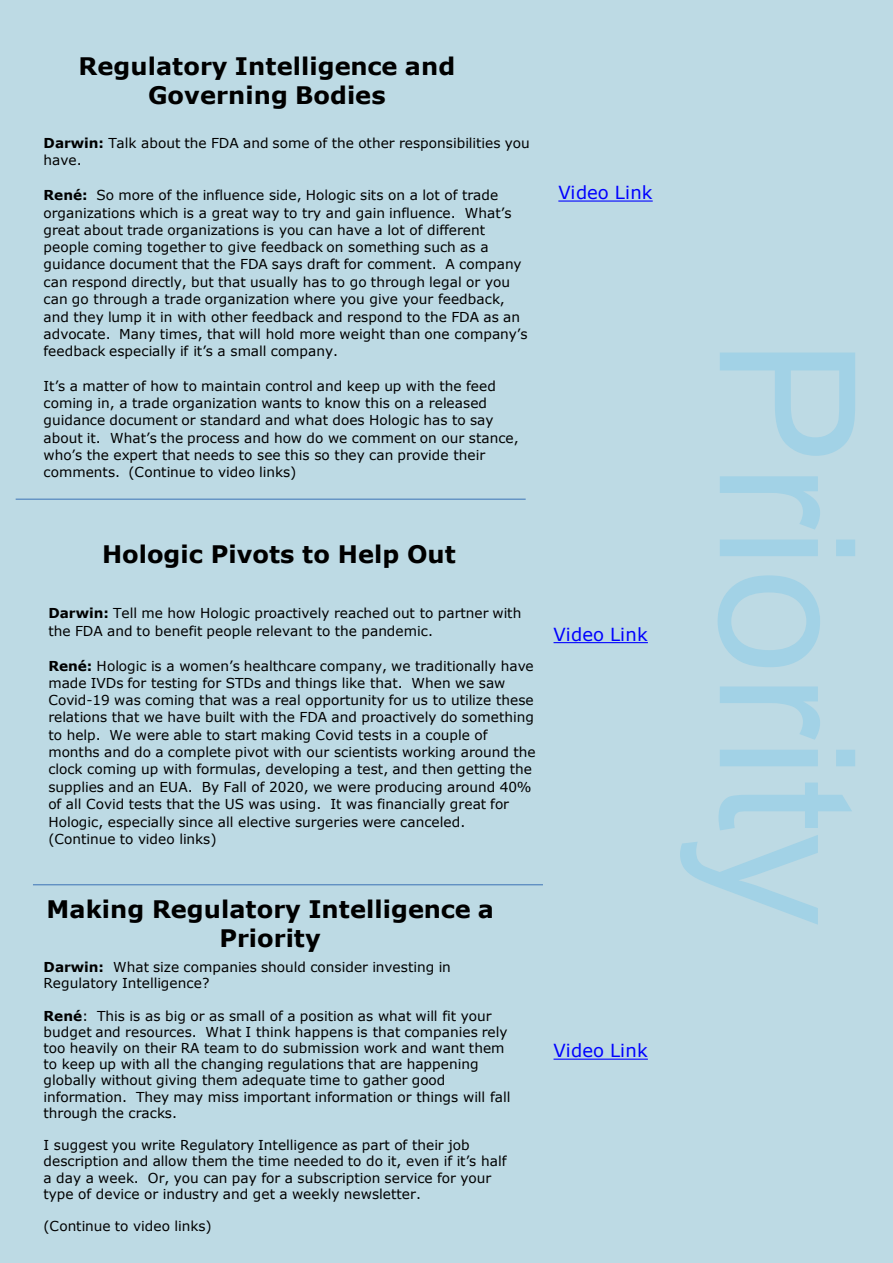
<style>
.page{position:relative;width:893px;height:1263px;background:#fff}
.page>*{position:absolute;margin:0;border:0;box-sizing:border-box;transform-origin:0 0}
.t1{font:189px "Arial";color:#a2d2e6}
.t2{font:700 24.15px/28.8px "Verdana";color:#000;text-align:center}
.t3{font:18px "Verdana";letter-spacing:.005em;color:#00f}
.t4{font:13.65px/17.2px "Verdana";color:#000}
.s1{font-weight:700}
</style>
<div class="page">
<div style="left:0;top:0;width:892px;height:1263px;background:#bddae4"></div>
<svg style="left:558px;top:200px;width:94px;height:2px"></svg>
<svg style="left:553px;top:642px;width:95px;height:1px"></svg>
<svg style="left:553px;top:1059px;width:95px;height:1px"></svg>
<hr style="left:16px;top:499px;width:509px;height:1px;background:#4a7ebb">
<hr style="left:33px;top:884px;width:510px;height:1px;background:#4a7ebb">
<p class="t2" style="left:79px;top:51px;width:378px">Regulatory Intelligence and<br>Governing Bodies</p>
<p class="t4" style="left:43px;top:134px;width:488px"><span class="s1">Darwin:</span> Talk about the FDA and some of the other responsibilities you have.</p>
<p class="t4" style="left:43px;top:186px;width:485px"><span class="s1">René:</span> So more of the influence side, Hologic sits on a lot of trade organizations which is a great way to try and gain influence. What’s great about trade organizations is you can have a lot of different people coming together to give feedback on something such as a guidance document that the FDA says draft for comment. A company can respond directly, but that usually has to go through legal or you can go through a trade organization where you give your feedback, and they lump it in with other feedback and respond to the FDA as an advocate. Many times, that will hold more weight than one company’s feedback especially if it’s a small company.</p>
<p class="t4" style="left:43px;top:377px;width:477px">It’s a matter of how to maintain control and keep up with the feed coming in, a trade organization wants to know this on a released guidance document or standard and what does Hologic has to say about it. What’s the process and how do we comment on our stance, who’s the expert that needs to see this so they can provide their comments. (Continue to video links)</p>
<p class="t3" style="left:558px;top:180px;width:96px">Video Link</p>
<p class="t2" style="left:102px;top:540px;width:355px">Hologic Pivots to Help Out</p>
<p class="t4" style="left:48px;top:605px;width:474px"><span class="s1">Darwin:</span> Tell me how Hologic proactively reached out to partner with the FDA and to benefit people relevant to the pandemic.</p>
<p class="t4" style="left:48px;top:657px;width:489px"><span class="s1">René:</span> Hologic is a women’s healthcare company, we traditionally have made IVDs for testing for STDs and things like that. When we saw Covid-19 was coming that was a real opportunity for us to utilize these relations that we have built with the FDA and proactively do something to help. We were able to start making Covid tests in a couple of months and do a complete pivot with our scientists working around the clock coming up with formulas, developing a test, and then getting the supplies and an EUA. By Fall of 2020, we were producing around 40% of all Covid tests that the US was using. It was financially great for Hologic, especially since all elective surgeries were canceled. (Continue to video links)</p>
<p class="t3" style="left:553px;top:622px;width:96px">Video Link</p>
<p class="t2" style="left:46px;top:895px;width:449px">Making Regulatory Intelligence a<br>Priority</p>
<p class="t4" style="left:43px;top:959px;width:409px;line-height:16.2px"><span class="s1">Darwin:</span> What size companies should consider investing in<br>Regulatory Intelligence?</p>
<p class="t4" style="left:43px;top:1007px;width:468px;line-height:16.2px"><span class="s1">René</span>: This is as big or as small of a position as what will fit your budget and resources. What I think happens is that companies rely too heavily on their RA team to do submission work and want them to keep up with all the changing regulations that are happening globally without giving them adequate time to gather good information. They may miss important information or things will fall through the cracks.</p>
<p class="t4" style="left:43px;top:1137px;width:464px;line-height:16.2px">I suggest you write Regulatory Intelligence as part of their job description and allow them the time needed to do it, even if it’s half a day a week. Or, you can pay for a subscription service for your type of device or industry and get a weekly newsletter.</p>
<p class="t4" style="left:44px;top:1217px;width:170px">(Continue to video links)</p>
<p class="t3" style="left:553px;top:1038px;width:96px">Video Link</p>
<p class="t1" style="left:916px;top:338px;width:590px;rotate:90deg">Priority</p>
</div>
